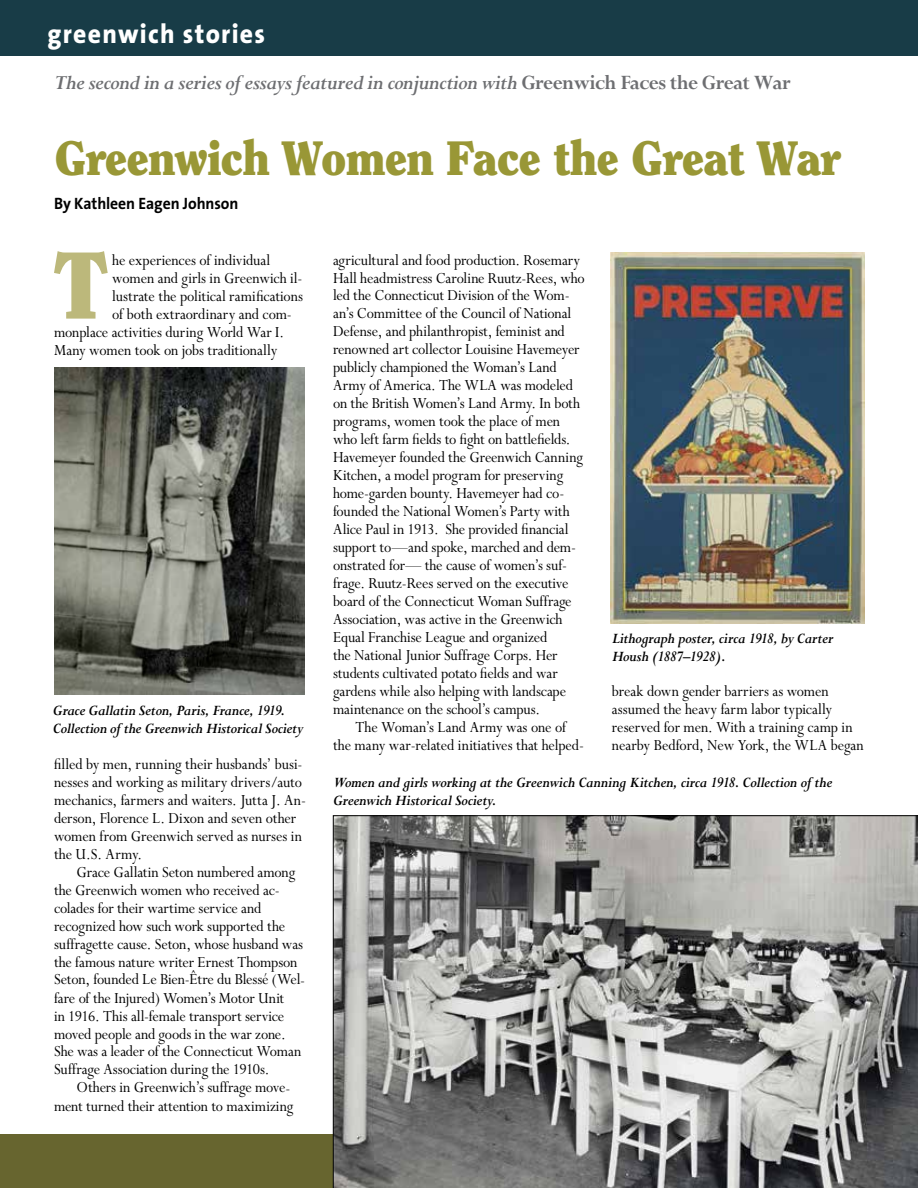
<style>
.page{position:relative;width:918px;height:1188px;background:#fff}
.page>*{position:absolute;margin:0;border:0;box-sizing:border-box;transform-origin:0 0}
.t1{font:900 94.35px "Clearface";color:#bcb87b;scale:.95 1}
.t2{font:900 48px "Clearface";letter-spacing:-.025em;color:#999736;scale:.95 1}
.t3{font:800 27px "The Sans B8";letter-spacing:.05em;color:#fff;scale:.95 1}
.t4{font:italic 700 22.5px "Perpetua";letter-spacing:-.025em;color:#6d6e71;scale:.95 1}
.t5{font:17.25px/18px "Perpetua";letter-spacing:-.01em;color:#000;scale:.92 1}
.t6{font:700 16.5px "The Sans B7";letter-spacing:-.005em;color:#000;scale:.95 1}
.t7{font:italic 700 16.2px/18px "Perpetua";letter-spacing:-.02em;color:#000;scale:.92 1}
.s1{font-style:normal}
</style>
<div class="page">
<div style="left:0;top:0;width:918px;height:56px;background:#183c47"></div>
<div style="left:0;top:1134px;width:918px;height:54px;background:#67652f"></div>
<img style="left:54px;top:368px;width:251px;height:327px">
<svg style="left:333px;top:815px;width:585px;height:373px;background:#8d8d8b"></svg>
<img style="left:610px;top:252px;width:255px;height:371px">
<h3 class="t3" style="left:47px;top:19px;width:231px">greenwich stories</h3>
<h3 class="t4" style="left:54px;top:71px;width:777px">The second in a series of essays featured in conjunction with <span class="s1">Greenwich Faces the Great War</span></h3>
<h2 class="t2" style="left:54px;top:128px;width:830px">Greenwich Women Face the Great War</h2>
<p class="t6" style="left:54px;top:195px;width:196px">By Kathleen Eagen Johnson</p>
<h1 class="t1" style="left:53px;top:227px;width:59px">T</h1>
<p class="t5" style="left:112px;top:251px;width:173px">he experiences of individual</p>
<p class="t5" style="left:112px;top:269px;width:208px">women and girls in Greenwich il-</p>
<p class="t5" style="left:112px;top:287px;width:209px">lustrate the political ramifications</p>
<p class="t5" style="left:112px;top:305px;width:197px">of both extraordinary and com-</p>
<p class="t5" style="left:54px;top:323px;width:252px">monplace activities during World War I.</p>
<p class="t5" style="left:54px;top:341px;width:244px">Many women took on jobs traditionally</p>
<p class="t7" style="left:53px;top:702px;width:273px">Grace Gallatin Seton, Paris, France, 1919.<br>Collection of the Greenwich Historical Society</p>
<p class="t5" style="left:54px;top:755px;width:275px">filled by men, running their husbands’ busi&shy;nesses and working as military drivers/auto mechanics, farmers and waiters. Jutta J. An&shy;derson, Florence L. Dixon and seven other women from Greenwich served as nurses in the U.S. Army.</p>
<p class="t5" style="left:54px;top:863px;width:275px;text-indent:23px">Grace Gallatin Seton numbered among the Greenwich women who received ac&shy;colades for their wartime service and recognized how such work supported the suffragette cause. Seton, whose husband was the famous nature writer Ernest Thompson Seton, founded Le Bien-Être du Blessé (Wel&shy;fare of the Injured) Women’s Motor Unit<br>in 1916. This all-female transport service moved people and goods in the war zone.<br>She was a leader of the Connecticut Woman Suffrage Association during the 1910s.</p>
<p class="t5" style="left:54px;top:1079px;width:262px;text-align:right">Others in Greenwich’s suffrage move&shy;ment turned their attention to maximizing</p>
<p class="t5" style="left:333px;top:251px;width:275px">agricultural and food production. Rosemary Hall headmistress Caroline Ruutz-Rees, who led the Connecticut Division of the Wom&shy;an’s Committee of the Council of National Defense, and philanthropist, feminist and renowned art collector Louisine Havemeyer publicly championed the Woman’s Land Army of America. The WLA was modeled on the British Women’s Land Army. In both programs, women took the place of men who left farm fields to fight on battlefields.<br>Havemeyer founded the Greenwich Canning Kitchen, a model program for preserving home-garden bounty. Havemeyer had co&shy;founded the National Women’s Party with Alice Paul in 1913. She provided financial support to—and spoke, marched and dem&shy;onstrated for— the cause of women’s suf&shy;frage. Ruutz-Rees served on the executive board of the Connecticut Woman Suffrage Association, was active in the Greenwich Equal Franchise League and organized<br>the National Junior Suffrage Corps. Her students cultivated potato fields and war gardens while also helping with landscape maintenance on the school’s campus.</p>
<p class="t5" style="left:333px;top:719px;width:274px;text-align:center">The Woman’s Land Army was one of<br>the many war-related initiatives that helped-</p>
<p class="t7" style="left:612px;top:630px;width:242px">Lithograph poster, circa 1918, by Carter<br>Housh (1887–1928).</p>
<p class="t5" style="left:612px;top:683px;width:275px">break down gender barriers as women assumed the heavy farm labor typically reserved for men. With a training camp in nearby Bedford, New York, the WLA began</p>
<p class="t7" style="left:333px;top:774px;width:544px">Women and girls working at the Greenwich Canning Kitchen, circa 1918. Collection of the<br>Greenwich Historical Society.</p>
</div>
